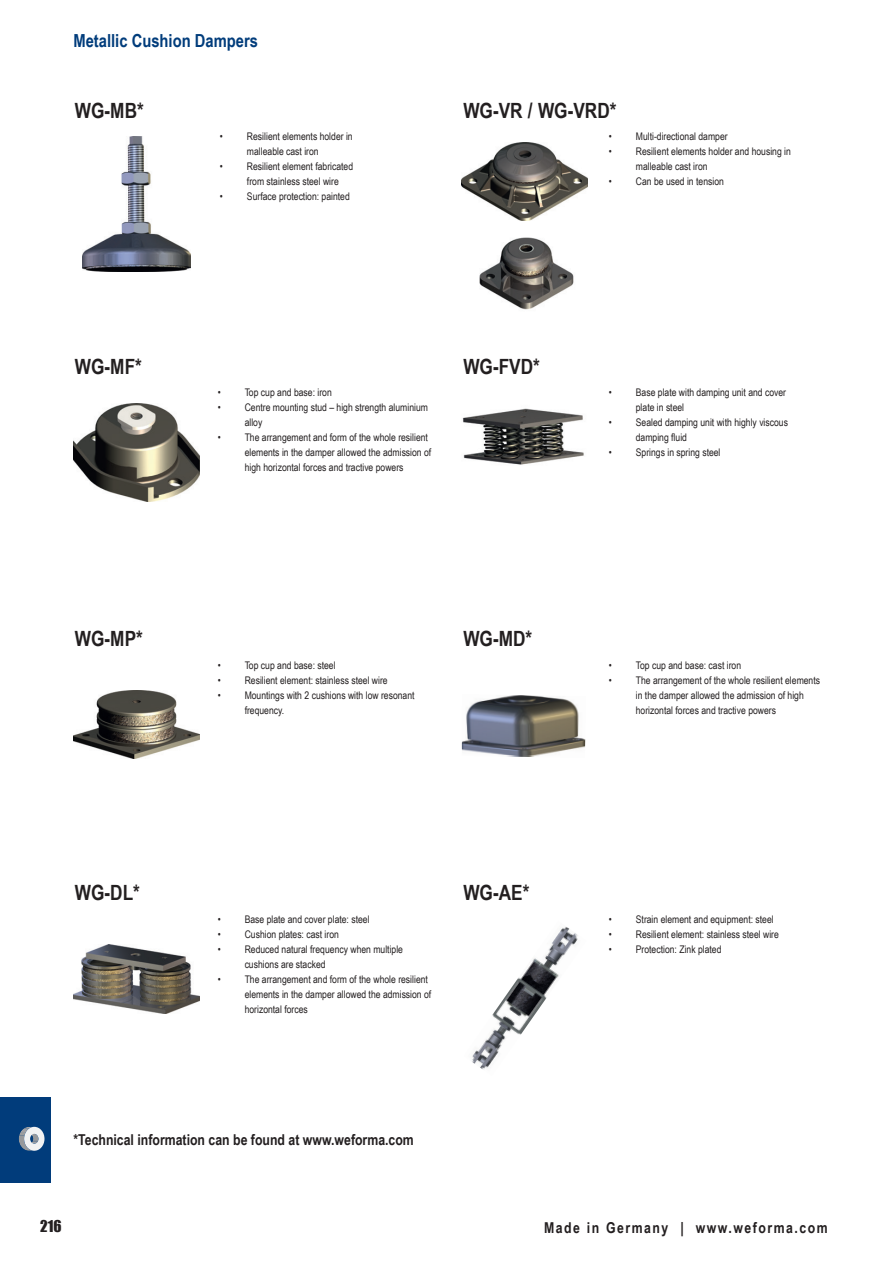
<style>
.page{position:relative;width:893px;height:1263px;background:#fff}
.page>*{position:absolute;margin:0;border:0;box-sizing:border-box;transform-origin:0 0}
.t1{font:700 21px "Arial Narrow";color:#231f20}
.t2{font:700 18px "Arial Narrow";color:#013c7b}
.t3{font:700 15px "Arial Narrow";color:#231f20}
.t4{font:700 15px "Arial Narrow";letter-spacing:.1em;color:#231f20}
.t5{font:15px "Impact";color:#231f20}
.t6{font:10.5px/15px "Arial Narrow";color:#231f20}
</style>
<div class="page">
<svg style="left:0;top:1097px;width:50px;height:85px;background:#184d85"></svg>
<img style="left:83px;top:137px;width:107px;height:134px">
<img style="left:462px;top:142px;width:126px;height:79px">
<img style="left:73px;top:403px;width:126px;height:99px">
<img style="left:462px;top:408px;width:122px;height:57px">
<img style="left:73px;top:690px;width:126px;height:69px">
<img style="left:462px;top:695px;width:124px;height:62px">
<img style="left:73px;top:944px;width:126px;height:69px">
<img style="left:472px;top:927px;width:106px;height:143px">
<img style="left:479px;top:237px;width:95px;height:73px">
<h2 class="t2" style="left:73px;top:27px;width:186px">Metallic Cushion Dampers</h2>
<h1 class="t1" style="left:75px;top:94px;width:70px">WG-MB*</h1>
<h1 class="t1" style="left:463px;top:94px;width:155px">WG-VR / WG-VRD*</h1>
<p class="t6" style="left:247px;top:129px;width:107px;text-indent:-27px">• Resilient elements holder in malleable cast iron</p>
<p class="t6" style="left:247px;top:159px;width:108px;text-indent:-27px">• Resilient element fabricated from stainless steel wire</p>
<p class="t6" style="left:220px;top:189px;width:131px">• Surface protection: painted</p>
<h1 class="t1" style="left:75px;top:350px;width:68px">WG-MF*</h1>
<h1 class="t1" style="left:463px;top:350px;width:78px">WG-FVD*</h1>
<p class="t6" style="left:218px;top:385px;width:116px">• Top cup and base: iron</p>
<p class="t6" style="left:245px;top:400px;width:185px;text-indent:-27px">• Centre mounting stud – high strength aluminium alloy</p>
<p class="t6" style="left:245px;top:430px;width:188px;text-indent:-27px">• The arrangement and form of the whole resilient elements in the damper allowed the admission of high horizontal forces and tractive powers</p>
<h1 class="t1" style="left:75px;top:623px;width:69px">WG-MP*</h1>
<h1 class="t1" style="left:463px;top:623px;width:70px">WG-MD*</h1>
<p class="t6" style="left:218px;top:657px;width:119px">• Top cup and base: steel</p>
<p class="t6" style="left:218px;top:672px;width:172px">• Resilient element: stainless steel wire</p>
<p class="t6" style="left:245px;top:687px;width:171px;text-indent:-27px">• Mountings with 2 cushions with low resonant frequency.</p>
<h1 class="t1" style="left:75px;top:877px;width:67px">WG-DL*</h1>
<h1 class="t1" style="left:463px;top:877px;width:68px">WG-AE*</h1>
<p class="t6" style="left:218px;top:911px;width:153px">• Base plate and cover plate: steel</p>
<p class="t6" style="left:218px;top:926px;width:123px">• Cushion plates: cast iron</p>
<p class="t6" style="left:245px;top:941px;width:160px;text-indent:-27px">• Reduced natural frequency when multiple cushions are stacked</p>
<p class="t6" style="left:245px;top:971px;width:188px;text-indent:-27px">• The arrangement and form of the whole resilient elements in the damper allowed the admission of horizontal forces</p>
<h3 class="t3" style="left:73px;top:1129px;width:342px">*Technical information can be found at www.weforma.com</h3>
<p class="t6" style="left:609px;top:129px;width:120px">• Multi-directional damper</p>
<p class="t6" style="left:636px;top:144px;width:157px;text-indent:-27px">• Resilient elements holder and housing in malleable cast iron</p>
<p class="t6" style="left:609px;top:174px;width:117px">• Can be used in tension</p>
<p class="t6" style="left:636px;top:385px;width:152px;text-indent:-27px">• Base plate with damping unit and cover plate in steel</p>
<p class="t6" style="left:636px;top:415px;width:154px;text-indent:-27px">• Sealed damping unit with highly viscous damping fluid</p>
<p class="t6" style="left:609px;top:445px;width:113px">• Springs in spring steel</p>
<p class="t6" style="left:609px;top:657px;width:134px">• Top cup and base: cast iron</p>
<p class="t6" style="left:636px;top:672px;width:186px;text-indent:-27px">• The arrangement of the whole resilient elements in the damper allowed the admission of high horizontal forces and tractive powers</p>
<p class="t6" style="left:609px;top:911px;width:166px">• Strain element and equipment: steel</p>
<p class="t6" style="left:609px;top:926px;width:172px">• Resilient element: stainless steel wire</p>
<p class="t6" style="left:609px;top:941px;width:114px">• Protection: Zink plated</p>
<h3 class="t5" style="left:40px;top:1215px;width:23px">216</h3>
<h3 class="t4" style="left:544px;top:1216px;width:285px">Made in Germany | www.weforma.com</h3>
</div>
